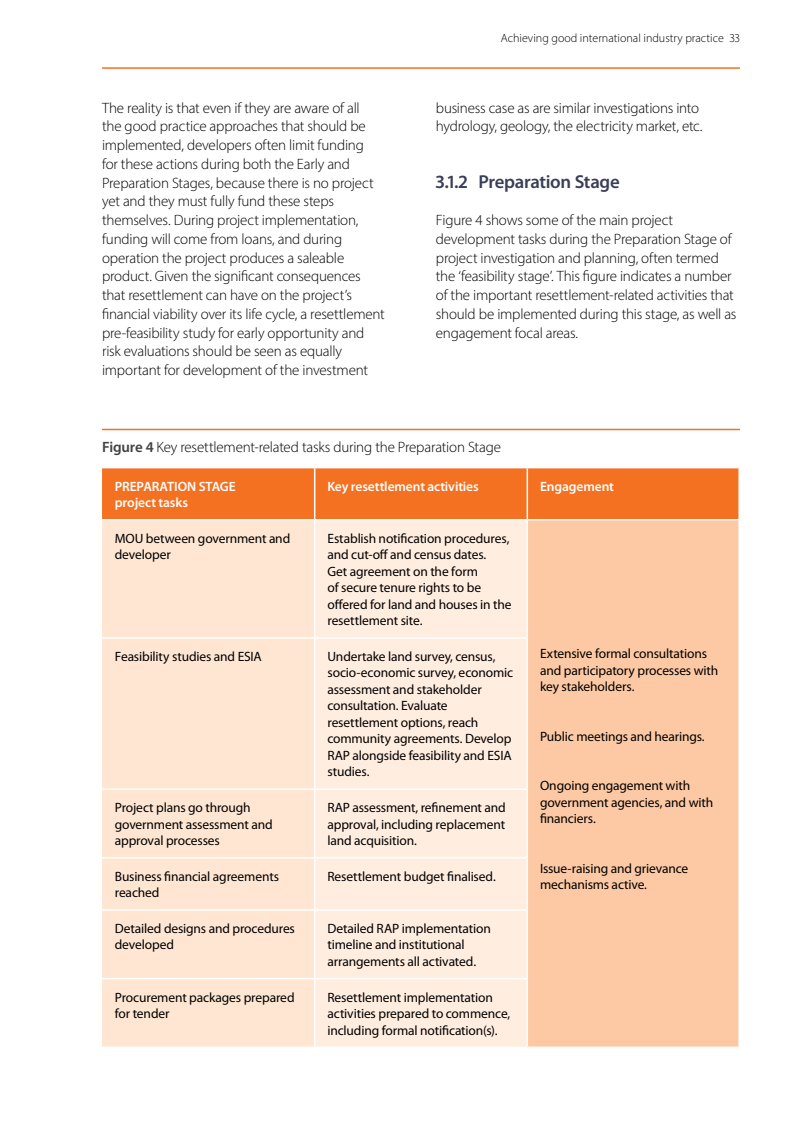
<style>
.page{position:relative;width:808px;height:1140px;background:#fff}
.page>*{position:absolute;margin:0;border:0;box-sizing:border-box;transform-origin:0 0}
.t1{font:600 18.75px "Myriad Pro";letter-spacing:-.015em;color:#3a3e57}
.t2{font:300 15px/18.8px "Myriad Pro";letter-spacing:-.015em;color:#000}
.t3{font:13.5px/16.5px "Myriad Pro";letter-spacing:-.01em;color:#000}
.t4{font:600 13.5px/16.5px "Myriad Pro";letter-spacing:-.01em;color:#fff}
.t5{font:300 12px "Myriad Pro";color:#000}
.s1{font-weight:600;color:#414042}
</style>
<div class="page">
<hr style="left:102px;top:67px;width:638px;height:2px;background:#f37121">
<hr style="left:102px;top:429px;width:638px;height:1px;background:#f37121">
<div style="left:102px;top:468px;width:636px;height:51px;background:#f37121"></div>
<div style="left:102px;top:520px;width:212px;height:526px;background:#fee6d3"></div>
<div style="left:315px;top:520px;width:211px;height:526px;background:#ffede0"></div>
<div style="left:527px;top:520px;width:212px;height:527px;background:#fcc9a4"></div>
<hr style="left:314px;top:468px;width:1px;height:51px;background:#fff">
<hr style="left:102px;top:637px;width:213px;height:1px;background:#fff">
<hr style="left:315px;top:637px;width:213px;height:1px;background:#fff">
<hr style="left:102px;top:788px;width:213px;height:2px;background:#fff">
<hr style="left:315px;top:788px;width:213px;height:2px;background:#fff">
<hr style="left:102px;top:857px;width:213px;height:1px;background:#fff">
<hr style="left:315px;top:857px;width:213px;height:1px;background:#fff">
<hr style="left:102px;top:909px;width:213px;height:1px;background:#fff">
<hr style="left:315px;top:909px;width:213px;height:1px;background:#fff">
<hr style="left:102px;top:978px;width:213px;height:1px;background:#fff">
<hr style="left:315px;top:978px;width:213px;height:1px;background:#fff">
<hr style="left:527px;top:1046px;width:213px;height:2px;background:#fff">
<hr style="left:526px;top:468px;width:2px;height:51px;background:#fff">
<hr style="left:526px;top:520px;width:2px;height:117px;background:#fff">
<hr style="left:526px;top:638px;width:2px;height:150px;background:#fff">
<hr style="left:526px;top:790px;width:2px;height:67px;background:#fff">
<hr style="left:526px;top:858px;width:2px;height:51px;background:#fff">
<hr style="left:526px;top:910px;width:2px;height:68px;background:#fff">
<hr style="left:526px;top:979px;width:2px;height:67px;background:#fff">
<hr style="left:738px;top:520px;width:2px;height:118px;background:#fff">
<hr style="left:738px;top:638px;width:2px;height:151px;background:#fff">
<hr style="left:738px;top:789px;width:2px;height:69px;background:#fff">
<hr style="left:738px;top:858px;width:2px;height:52px;background:#fff">
<hr style="left:738px;top:910px;width:2px;height:68px;background:#fff">
<hr style="left:738px;top:978px;width:2px;height:68px;background:#fff">
<p class="t5" style="left:501px;top:31px;width:241px">Achieving good international industry practice 33</p>
<p class="t2" style="left:102px;top:98px;width:284px">The reality is that even if they are aware of all<br>the good practice approaches that should be implemented, developers often limit funding<br>for these actions during both the Early and Preparation Stages, because there is no project yet and they must fully fund these steps themselves. During project implementation, funding will come from loans, and during operation the project produces a saleable product. Given the significant consequences that resettlement can have on the project’s financial viability over its life cycle, a resettlement pre-feasibility study for early opportunity and risk evaluations should be seen as equally important for development of the investment</p>
<p class="t2" style="left:436px;top:98px;width:268px">business case as are similar investigations into hydrology, geology, the electricity market, etc.</p>
<h1 class="t1" style="left:436px;top:169px;width:185px">3.1.2 Preparation Stage</h1>
<p class="t2" style="left:436px;top:210px;width:302px">Figure 4 shows some of the main project development tasks during the Preparation Stage of project investigation and planning, often termed the ‘feasibility stage’. This figure indicates a number of the important resettlement-related activities that should be implemented during this stage, as well as engagement focal areas.</p>
<p class="t2" style="left:102px;top:437px;width:400px"><span class="s1">Figure 4</span> Key resettlement-related tasks during the Preparation Stage</p>
<p class="t4" style="left:115px;top:477px;width:123px">PREPARATION STAGE project tasks</p>
<p class="t4" style="left:327px;top:477px;width:153px">Key resettlement activities</p>
<p class="t4" style="left:540px;top:477px;width:75px">Engagement</p>
<p class="t3" style="left:115px;top:529px;width:177px">MOU between government and developer</p>
<p class="t3" style="left:327px;top:529px;width:186px">Establish notification procedures, and cut-off and census dates.<br>Get agreement on the form<br>of secure tenure rights to be offered for land and houses in the resettlement site.</p>
<p class="t3" style="left:540px;top:645px;width:180px">Extensive formal consultations and participatory processes with key stakeholders.</p>
<p class="t3" style="left:540px;top:727px;width:166px">Public meetings and hearings.</p>
<p class="t3" style="left:540px;top:777px;width:175px">Ongoing engagement with government agencies, and with financiers.</p>
<p class="t3" style="left:540px;top:859px;width:150px">Issue-raising and grievance mechanisms active.</p>
<p class="t3" style="left:115px;top:648px;width:149px">Feasibility studies and ESIA</p>
<p class="t3" style="left:327px;top:648px;width:187px">Undertake land survey, census, socio-economic survey, economic assessment and stakeholder consultation. Evaluate resettlement options, reach community agreements. Develop<br>RAP alongside feasibility and ESIA studies.</p>
<p class="t3" style="left:115px;top:799px;width:159px">Project plans go through government assessment and approval processes</p>
<p class="t3" style="left:327px;top:799px;width:180px;text-align:justify">RAP assessment, refinement and approval, including replacement land acquisition.</p>
<p class="t3" style="left:115px;top:867px;width:166px">Business financial agreements reached</p>
<p class="t3" style="left:327px;top:867px;width:170px">Resettlement budget finalised.</p>
<p class="t3" style="left:115px;top:919px;width:182px">Detailed designs and procedures developed</p>
<p class="t3" style="left:327px;top:919px;width:165px">Detailed RAP implementation timeline and institutional arrangements all activated.</p>
<p class="t3" style="left:115px;top:988px;width:181px">Procurement packages prepared for tender</p>
<p class="t3" style="left:327px;top:988px;width:184px">Resettlement implementation activities prepared to commence, including formal notification(s).</p>
</div>
